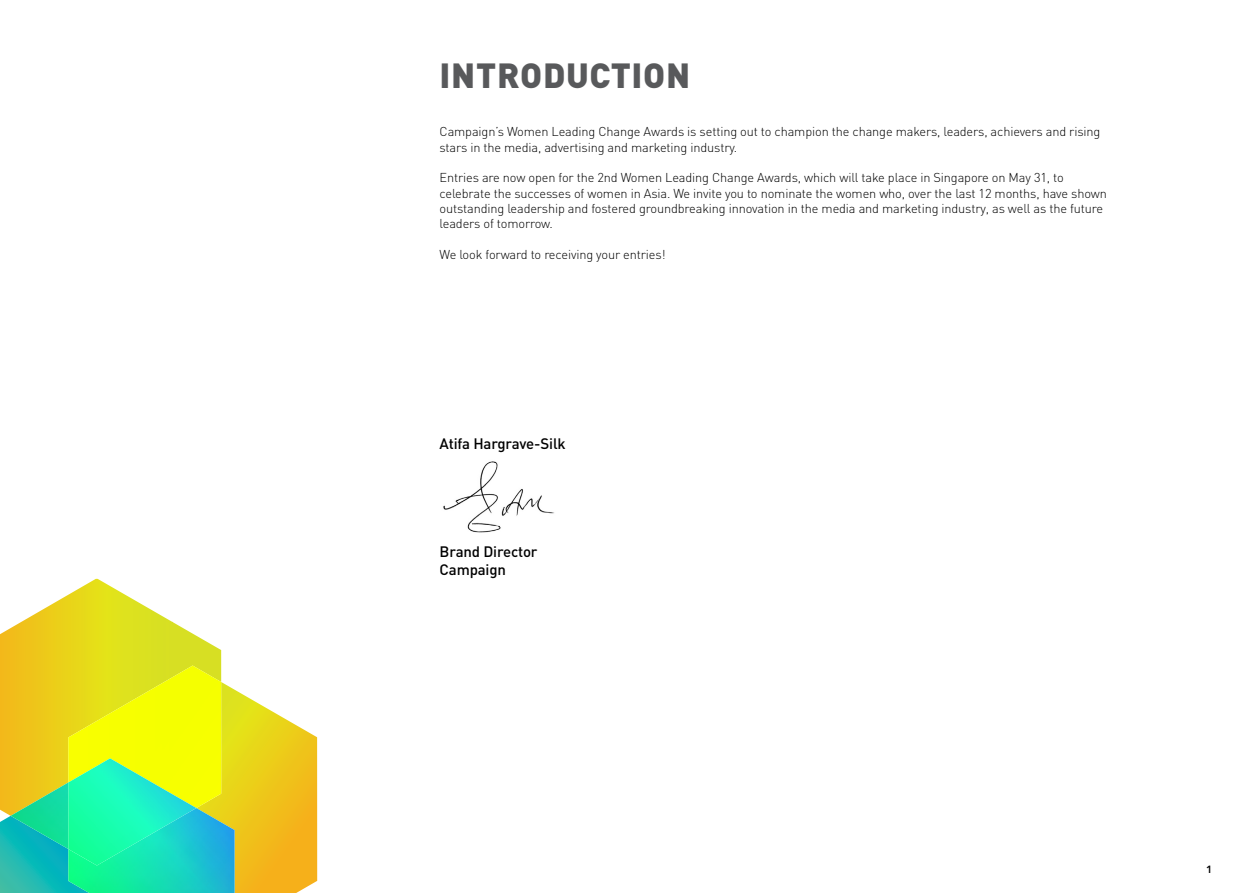
<style>
.page{position:relative;width:1255px;height:893px;background:#fff}
.page>*{position:absolute;margin:0;border:0;box-sizing:border-box;transform-origin:0 0}
.t1{font:900 34.5px "DIN";letter-spacing:.02em;color:#58595b}
.t2{font:500 15px/18px "DIN";letter-spacing:-.01em;color:#000}
.t3{font:300 12.75px/15.3px "DIN";letter-spacing:-.01em;color:#000}
.t4{font:600 10.5px "Avenir Next";color:#000}
</style>
<div class="page">
<img style="left:443px;top:461px;width:111px;height:72px">
<svg style="left:0;top:579px;width:221px;height:237px"></svg>
<svg style="left:221px;top:682px;width:96px;height:211px;background:#efce3b"></svg>
<img style="left:68px;top:665px;width:153px;height:143px">
<svg style="left:0;top:816px;width:68px;height:77px;background:#19b9b6"></svg>
<img style="left:11px;top:782px;width:57px;height:67px">
<img style="left:68px;top:808px;width:166px;height:85px">
<img style="left:68px;top:758px;width:128px;height:107px">
<h1 class="t1" style="left:439px;top:53px;width:252px">INTRODUCTION</h1>
<p class="t3" style="left:439px;top:124px;width:662px">Campaign’s Women Leading Change Awards is setting out to champion the change makers, leaders, achievers and rising stars in the media, advertising and marketing industry.</p>
<p class="t3" style="left:439px;top:170px;width:669px">Entries are now open for the 2nd Women Leading Change Awards, which will take place in Singapore on May 31, to celebrate the successes of women in Asia. We invite you to nominate the women who, over the last 12 months, have shown outstanding leadership and fostered groundbreaking innovation in the media and marketing industry, as well as the future leaders of tomorrow.</p>
<p class="t3" style="left:439px;top:246px;width:227px">We look forward to receiving your entries!</p>
<p class="t2" style="left:439px;top:434px;width:128px">Atifa Hargrave-Silk</p>
<p class="t2" style="left:439px;top:542px;width:99px">Brand Director<br>Campaign</p>
<p class="t4" style="left:1205px;top:860px;width:8px">1</p>
</div>
